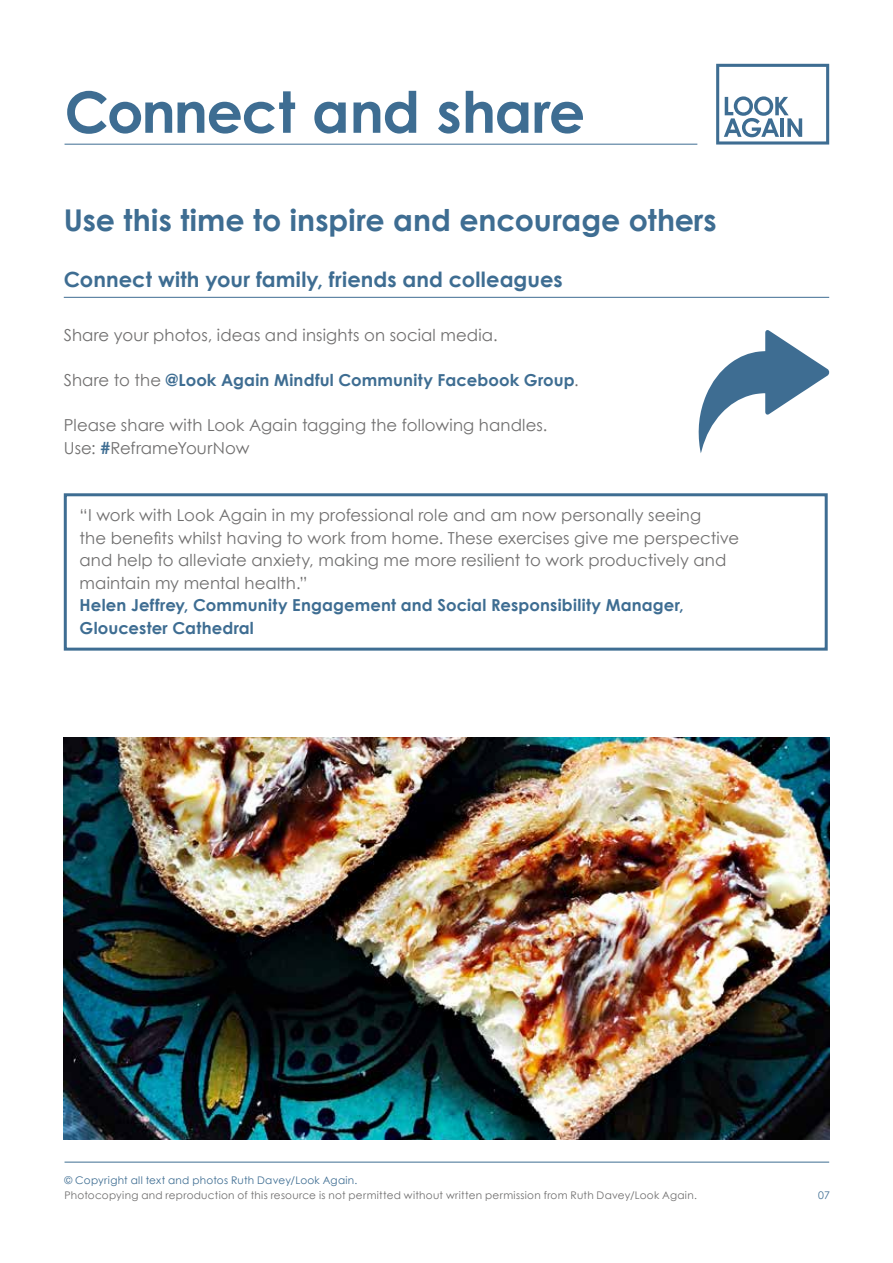
<style>
.page{position:relative;width:893px;height:1263px;background:#fff}
.page>*{position:absolute;margin:0;border:0;box-sizing:border-box;transform-origin:0 0}
.t1{font:700 57px "Century Gothic";letter-spacing:-.025em;color:#3e6d92}
.t2{font:700 30px "Century Gothic";color:#3e6d92}
.t3{font:700 21px "Century Gothic";letter-spacing:.005em;color:#3e6d92}
.t4{font:16.5px/22.5px "Century Gothic";letter-spacing:.01em;color:#706f6f}
.t5{font:700 16.5px/22.5px "Century Gothic";letter-spacing:.01em;color:#3e6d92}
.t6{font:10.5px "Century Gothic";letter-spacing:.025em;color:#706f6f}
.t7{font:10.5px "Century Gothic";letter-spacing:.025em;color:#3e6d92}
.s1{font-weight:400;color:#706f6f}
.s2{font-weight:700;color:#3e6d92}
</style>
<div class="page">
<hr style="left:65px;top:144px;width:632px;height:1px;background:#3e6d92">
<img style="left:64px;top:737px;width:765px;height:402px">
<svg style="left:698px;top:330px;width:132px;height:123px"></svg>
<svg style="left:716px;top:64px;width:113px;height:81px"></svg>
<hr style="left:64px;top:297px;width:765px;height:1px;background:#3e6d92">
<hr style="left:65px;top:1162px;width:764px;height:1px;background:#3e6d92">
<div style="left:64px;top:493px;width:764px;height:158px;border:3px solid #3e6d92"></div>
<h1 class="t1" style="left:65px;top:75px;width:522px">Connect and share</h1>
<h2 class="t2" style="left:64px;top:201px;width:654px">Use this time to inspire and encourage others</h2>
<p class="t3" style="left:64px;top:266px;width:500px">Connect with your family, friends and colleagues</p>
<p class="t4" style="left:64px;top:323px;width:435px">Share your photos, ideas and insights on social media.</p>
<p class="t5" style="left:64px;top:368px;width:516px"><span class="s1">Share to the</span> @Look Again Mindful Community Facebook Group<span class="s1">.</span></p>
<p class="t4" style="left:64px;top:413px;width:485px">Please share with Look Again tagging the following handles.<br>Use: <span class="s2">#</span>ReframeYourNow</p>
<p class="t4" style="left:80px;top:504px;width:661px">“I work with Look Again in my professional role and am now personally seeing<br>the benefits whilst having to work from home. These exercises give me perspective and help to alleviate anxiety, making me more resilient to work productively and maintain my mental health.”</p>
<p class="t5" style="left:80px;top:594px;width:606px">Helen Jeffrey, Community Engagement and Social Responsibility Manager,<br>Gloucester Cathedral</p>
<p class="t7" style="left:65px;top:1173px;width:294px">© Copyright all text and photos Ruth Davey/Look Again.</p>
<p class="t6" style="left:65px;top:1188px;width:634px">Photocopying and reproduction of this resource is not permitted without written permission from Ruth Davey/Look Again.</p>
<p class="t7" style="left:818px;top:1188px;width:13px">07</p>
</div>
